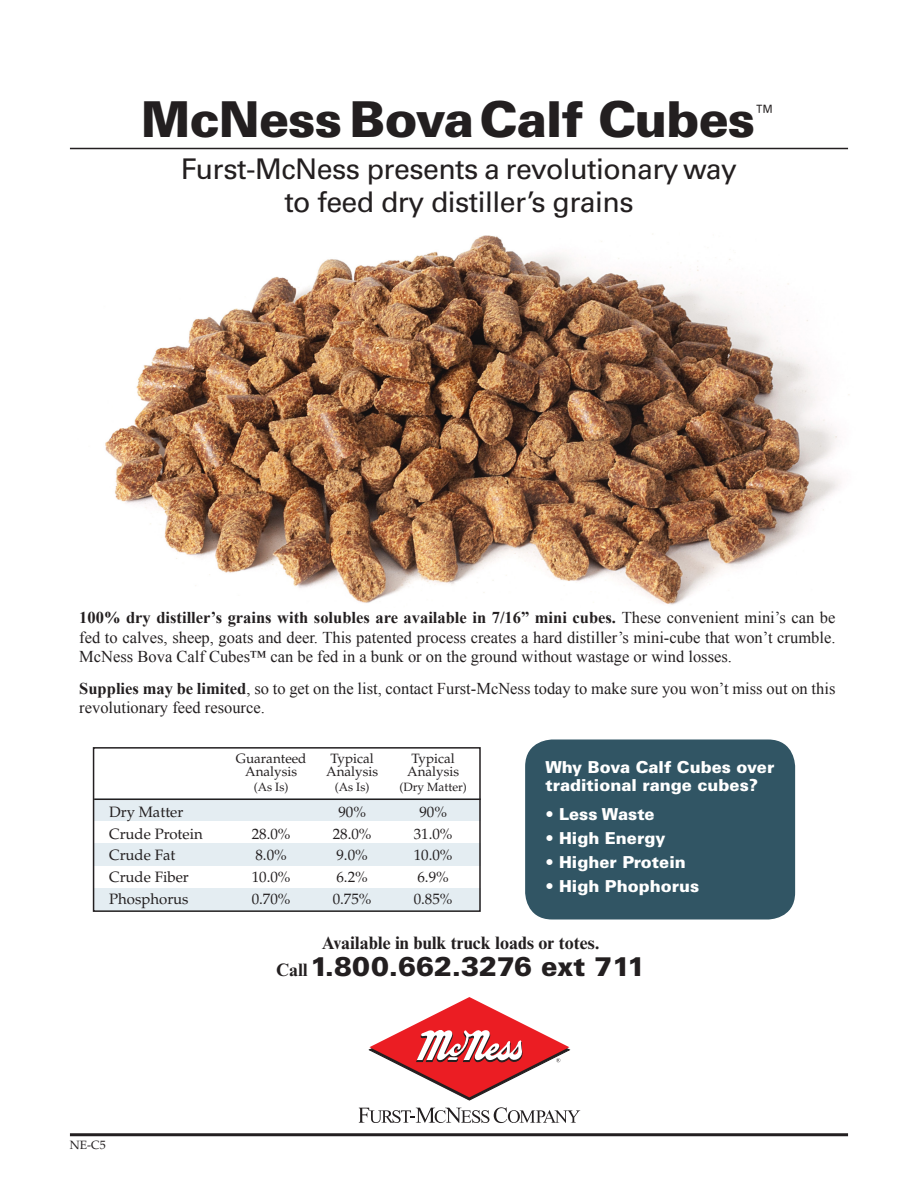
<style>
.page{position:relative;width:918px;height:1188px;background:#fff}
.page>*{position:absolute;margin:0;border:0;box-sizing:border-box;transform-origin:0 0}
.t1{font:900 49.5px "Univers LT Std";letter-spacing:-.02em;color:#231f20}
.t2{font:28.5px "Univers LT Std";letter-spacing:-.02em;color:#231f20}
.t3{font:900 27px "Univers LT Std";color:#231f20}
.t4{font:700 18px "Times New Roman MT Std";color:#231f20}
.t5{font:16.5px/19.5px "Times New Roman";color:#231f20;text-align:justify}
.t6{font:900 16.5px/18px "Univers LT Std";color:#fff}
.t7{font:15px "Palatino LT Std";color:#231f20}
.t8{font:13.5px "Palatino LT Std";color:#231f20}
.t9{font:12px "Palatino LT Std";color:#231f20}
.s1{font-weight:700}
.s2{font-family:"Times New Roman MT Std";font-weight:700;font-size:18px}
</style>
<div class="page">
<img style="left:105px;top:233px;width:745px;height:372px">
<hr style="left:70px;top:1133px;width:778px;height:3px;background:#231f20">
<hr style="left:70px;top:148px;width:778px;height:1px;background:#231f20">
<div style="left:525px;top:740px;width:270px;height:180px;background:#315564;border-radius:27px"></div>
<div style="left:94px;top:889px;width:387px;height:22px;background:#e4edf2"></div>
<div style="left:94px;top:844px;width:387px;height:22px;background:#e4edf2"></div>
<div style="left:94px;top:799px;width:387px;height:22px;background:#e4edf2"></div>
<hr style="left:94px;top:799px;width:387px;height:1px;background:#231f20">
<div style="left:93px;top:747px;width:388px;height:165px;border:2px solid #231f20"></div>
<svg style="left:369px;top:997px;width:200px;height:103px"></svg>
<svg style="left:359px;top:1107px;width:221px;height:16px"></svg>
<p class="t1" style="left:141px;top:88px;width:637px">McNess Bova Calf Cubes<sup>™</sup></p>
<p class="t2" style="left:181px;top:152px;width:558px">Furst-McNess presents a revolutionary way</p>
<p class="t2" style="left:284px;top:185px;width:351px">to feed dry distiller’s grains</p>
<p class="t5" style="left:79px;top:608px;width:758px"><span class="s1">100% dry distiller’s grains with solubles are available in 7/16” mini cubes.</span> These convenient mini’s can be fed to calves, sheep, goats and deer. This patented process creates a hard distiller’s mini-cube that won’t crumble.<br>McNess Bova Calf Cubes™ can be fed in a bunk or on the ground without wastage or wind losses.</p>
<p class="t5" style="left:79px;top:678px;width:758px"><span class="s1">Supplies may be limited</span>, so to get on the list, contact Furst-McNess today to make sure you won’t miss out on this revolutionary feed resource.</p>
<p class="t8" style="left:236px;top:750px;width:72px">Guaranteed</p>
<p class="t8" style="left:331px;top:750px;width:45px">Typical</p>
<p class="t8" style="left:412px;top:750px;width:45px">Typical</p>
<p class="t8" style="left:245px;top:764px;width:53px">Analysis</p>
<p class="t8" style="left:326px;top:764px;width:53px">Analysis</p>
<p class="t8" style="left:407px;top:764px;width:53px">Analysis</p>
<p class="t9" style="left:254px;top:780px;width:36px">(As Is)</p>
<p class="t9" style="left:335px;top:780px;width:36px">(As Is)</p>
<p class="t9" style="left:399px;top:780px;width:69px">(Dry Matter)</p>
<p class="t7" style="left:109px;top:803px;width:76px">Dry Matter</p>
<p class="t7" style="left:338px;top:803px;width:29px">90%</p>
<p class="t7" style="left:419px;top:803px;width:29px">90%</p>
<p class="t7" style="left:109px;top:825px;width:95px">Crude Protein</p>
<p class="t7" style="left:252px;top:825px;width:40px">28.0%</p>
<p class="t7" style="left:333px;top:825px;width:40px">28.0%</p>
<p class="t7" style="left:414px;top:825px;width:40px">31.0%</p>
<p class="t7" style="left:109px;top:846px;width:68px">Crude Fat</p>
<p class="t7" style="left:255px;top:846px;width:33px">8.0%</p>
<p class="t7" style="left:336px;top:846px;width:33px">9.0%</p>
<p class="t7" style="left:414px;top:846px;width:40px">10.0%</p>
<p class="t7" style="left:109px;top:868px;width:81px">Crude Fiber</p>
<p class="t7" style="left:252px;top:868px;width:40px">10.0%</p>
<p class="t7" style="left:336px;top:868px;width:33px">6.2%</p>
<p class="t7" style="left:417px;top:868px;width:33px">6.9%</p>
<p class="t7" style="left:109px;top:890px;width:81px">Phosphorus</p>
<p class="t7" style="left:252px;top:890px;width:40px">0.70%</p>
<p class="t7" style="left:333px;top:890px;width:40px">0.75%</p>
<p class="t7" style="left:414px;top:890px;width:40px">0.85%</p>
<p class="t6" style="left:545px;top:758px;width:231px">Why Bova Calf Cubes over traditional range cubes?</p>
<p class="t6" style="left:545px;top:805px;width:111px">• Less Waste</p>
<p class="t6" style="left:545px;top:829px;width:122px">• High Energy</p>
<p class="t6" style="left:545px;top:853px;width:142px">• Higher Protein</p>
<p class="t6" style="left:545px;top:877px;width:156px">• High Phophorus</p>
<p class="t9" style="left:70px;top:1138px;width:37px">NE-C5</p>
<p class="t4" style="left:322px;top:932px;width:279px">Available in bulk truck loads or totes.</p>
<p class="t3" style="left:276px;top:949px;width:371px"><span class="s2">Call</span>1.800.662.3276 ext 711</p>
</div>
